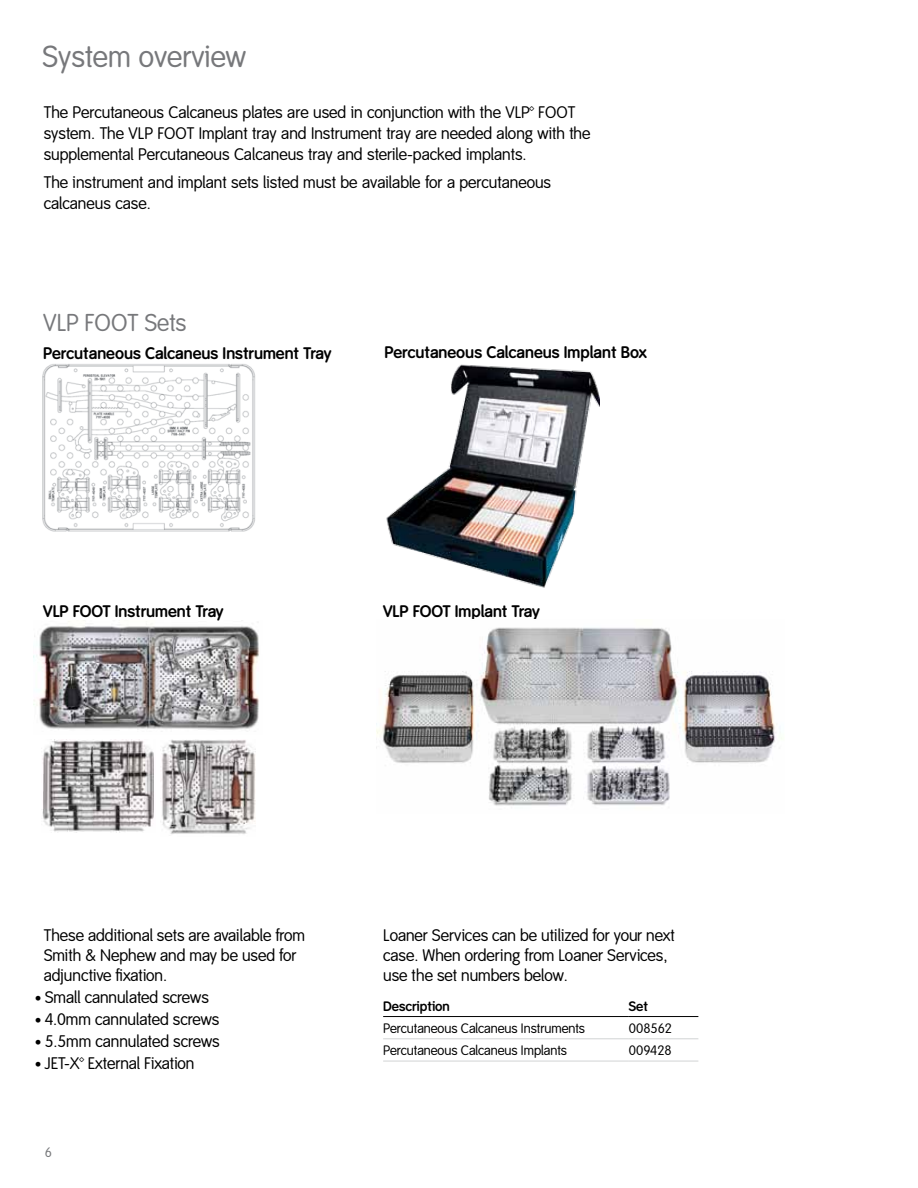
<style>
.page{position:relative;width:918px;height:1188px;background:#fff}
.page>*{position:absolute;margin:0;border:0;box-sizing:border-box;transform-origin:0 0}
.t1{font:30px "Smith&Nephew";color:#77787b}
.t2{font:24px "Smith&Nephew";color:#77787b}
.t3{font:16.5px/19.8px "Smith&Nephew";color:#000}
.t4{font:700 16.5px "Smith&Nephew";color:#000}
.t5{font:13.5px "Smith&Nephew";color:#000}
.t6{font:700 13.5px "Smith&Nephew";color:#000}
.t7{font:13.5px "Smith&Nephew";color:#77787b}
.s1{font-size:13.5px}
</style>
<div class="page">
<img style="left:42px;top:364px;width:213px;height:168px">
<img style="left:386px;top:364px;width:214px;height:224px">
<hr style="left:383px;top:1016px;width:246px;height:1px;background:#000">
<hr style="left:629px;top:1016px;width:69px;height:1px;background:#000">
<hr style="left:383px;top:1038px;width:246px;height:1px;background:#d1d3d4">
<hr style="left:629px;top:1038px;width:69px;height:1px;background:#d1d3d4">
<hr style="left:383px;top:1061px;width:246px;height:1px;background:#d1d3d4">
<hr style="left:629px;top:1061px;width:69px;height:1px;background:#d1d3d4">
<img style="left:162px;top:739px;width:93px;height:95px">
<img style="left:42px;top:740px;width:112px;height:92px">
<img style="left:376px;top:627px;width:406px;height:179px">
<img style="left:34px;top:620px;width:225px;height:110px">
<h1 class="t1" style="left:42px;top:39px;width:205px">System overview</h1>
<p class="t3" style="left:44px;top:102px;width:548px;line-height:21px">The Percutaneous Calcaneus plates are used in conjunction with the VLP™ FOOT system. The VLP FOOT Implant tray and Instrument tray are needed along with the supplemental Percutaneous Calcaneus tray and sterile-packed implants.</p>
<p class="t3" style="left:44px;top:173px;width:509px;line-height:21px">The instrument and implant sets listed must be available for a percutaneous calcaneus case.</p>
<h2 class="t2" style="left:43px;top:309px;width:145px">VLP FOOT Sets</h2>
<p class="t4" style="left:43px;top:343px;width:290px">Percutaneous Calcaneus Instrument Tray</p>
<p class="t4" style="left:384px;top:343px;width:264px">Percutaneous Calcaneus Implant Box</p>
<p class="t4" style="left:43px;top:602px;width:182px">VLP FOOT Instrument Tray</p>
<p class="t4" style="left:383px;top:602px;width:158px">VLP FOOT Implant Tray</p>
<p class="t3" style="left:44px;top:926px;width:263px">These additional sets are available from<br>Smith &amp; Nephew and may be used for adjunctive fixation.</p>
<p class="t3" style="left:35px;top:988px;width:176px"><span class="s1">•</span> Small cannulated screws</p>
<p class="t3" style="left:35px;top:1010px;width:186px"><span class="s1">•</span> 4.0mm cannulated screws</p>
<p class="t3" style="left:35px;top:1032px;width:186px"><span class="s1">•</span> 5.5mm cannulated screws</p>
<p class="t3" style="left:35px;top:1054px;width:161px"><span class="s1">•</span> JET-X™ External Fixation</p>
<p class="t7" style="left:45px;top:1144px;width:9px">6</p>
<p class="t3" style="left:383px;top:926px;width:293px">Loaner Services can be utilized for your next case. When ordering from Loaner Services, use the set numbers below.</p>
<p class="t6" style="left:383px;top:998px;width:68px">Description</p>
<p class="t6" style="left:629px;top:998px;width:21px">Set</p>
<p class="t5" style="left:383px;top:1020px;width:203px">Percutaneous Calcaneus Instruments</p>
<p class="t5" style="left:629px;top:1020px;width:45px">008562</p>
<p class="t5" style="left:383px;top:1043px;width:185px">Percutaneous Calcaneus Implants</p>
<p class="t5" style="left:629px;top:1043px;width:44px">009428</p>
</div>
